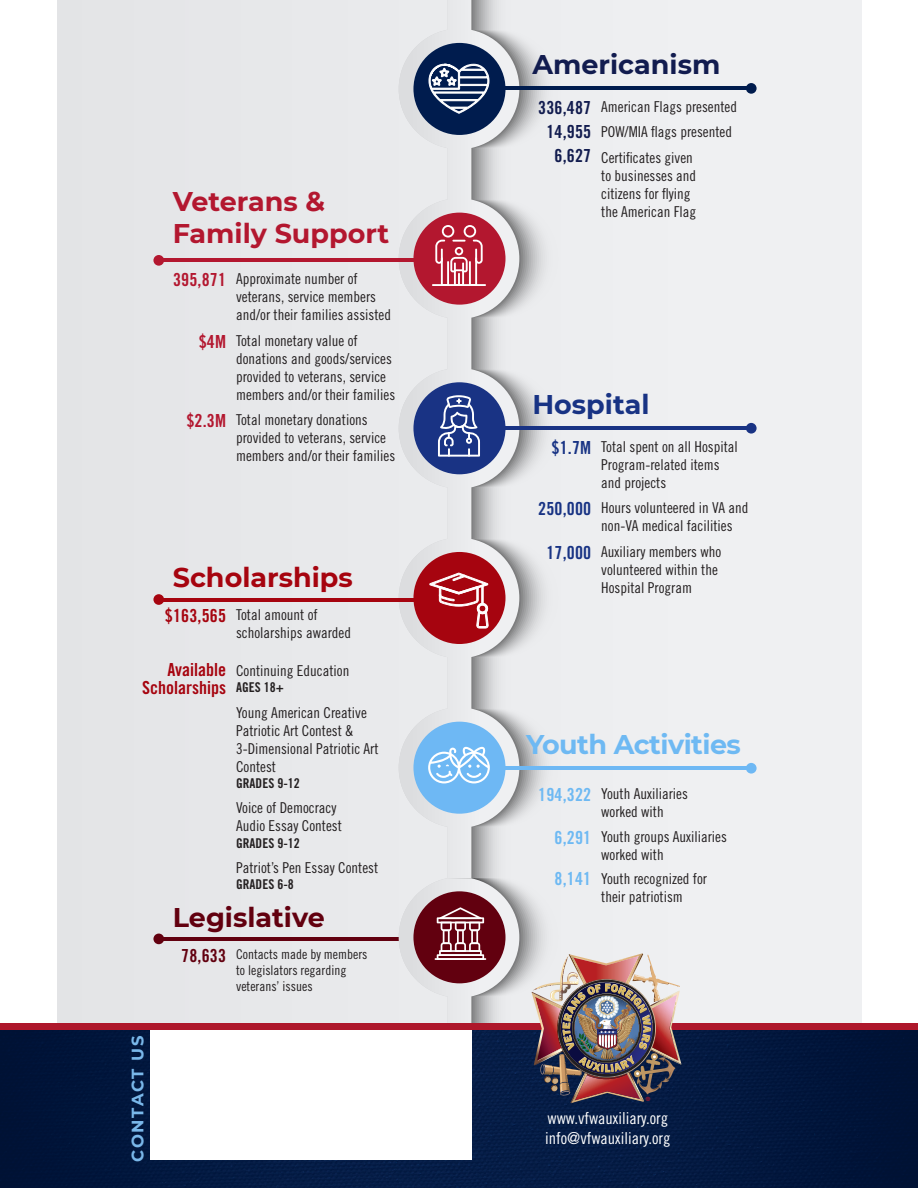
<style>
.page{position:relative;width:918px;height:1188px;background:#fff}
.page>*{position:absolute;margin:0;border:0;box-sizing:border-box;transform-origin:0 0}
.t1{font:700 27px/32.4px "Montserrat";color:#b3172f}
.t2{font:700 27px "Montserrat";letter-spacing:-.02em;color:#6eb9f3}
.t3{font:700 27px "Montserrat";color:#a6040f}
.t4{font:700 27px "Montserrat";color:#121c4f}
.t5{font:700 27px "Montserrat";color:#62000f}
.t6{font:700 27px "Montserrat";color:#183384}
.t7{font:18px/18px "Trade Gothic LT Std Bd Cn 20";color:#a6040f;text-align:right}
.t8{font:18px "Trade Gothic LT Std Bd Cn 20";letter-spacing:.01em;color:#121c4f}
.t9{font:18px "Trade Gothic LT Std Bd Cn 20";letter-spacing:.01em;color:#183384}
.t10{font:18px "Trade Gothic LT Std Bd Cn 20";letter-spacing:.01em;color:#6eb9f3}
.t11{font:18px "Trade Gothic LT Std Bd Cn 20";letter-spacing:.01em;color:#b3172f}
.t12{font:18px "Trade Gothic LT Std Bd Cn 20";color:#62000f}
.t13{font:16.5px "Trade Gothic LT Std Cn 18";color:#fff}
.t14{font:700 16.5px "Montserrat";letter-spacing:.095em;color:#7ab8ea}
.t15{font:15px/18px "Trade Gothic LT Std Cn 18";color:#231f20}
.t16{font:13.5px/16.2px "Trade Gothic LT Std Cn 18";color:#231f20}
.t17{font:13.5px "Trade Gothic LT Std Bd Cn 20";color:#231f20}
.t18{font:600 6.15px "Franklin Gothic";color:#ae172b}
</style>
<div class="page">
<div style="left:57px;top:0;width:804px;height:1105px;background:#e9eaec"></div>
<svg style="left:399px;top:0;width:120px;height:878px"></svg>
<div style="left:413px;top:43px;width:93px;height:92px;background:#001c4e;border-radius:50%"></div>
<div style="left:413px;top:213px;width:93px;height:92px;background:#b3172f;border-radius:50%"></div>
<div style="left:413px;top:382px;width:93px;height:92px;background:#193384;border-radius:50%"></div>
<div style="left:413px;top:552px;width:93px;height:92px;background:#a6040f;border-radius:50%"></div>
<div style="left:413px;top:722px;width:93px;height:92px;background:#6eb8f4;border-radius:50%"></div>
<hr style="left:469px;top:767px;width:282px;height:3px;background:#6eb8f4">
<div style="left:746px;top:763px;width:11px;height:11px;background:#6eb8f4;border-radius:50%"></div>
<hr style="left:469px;top:427px;width:282px;height:3px;background:#193384">
<div style="left:746px;top:423px;width:11px;height:11px;background:#193384;border-radius:50%"></div>
<hr style="left:469px;top:87px;width:282px;height:3px;background:#001c4e">
<div style="left:746px;top:83px;width:11px;height:11px;background:#001c4e;border-radius:50%"></div>
<hr style="left:159px;top:259px;width:311px;height:3px;background:#b3172f">
<div style="left:153px;top:255px;width:11px;height:11px;background:#b3172f;border-radius:50%"></div>
<hr style="left:159px;top:598px;width:311px;height:3px;background:#a6040f">
<div style="left:153px;top:594px;width:11px;height:11px;background:#a6040f;border-radius:50%"></div>
<hr style="left:159px;top:937px;width:311px;height:4px;background:#62000f">
<div style="left:153px;top:934px;width:11px;height:10px;background:#62000f;border-radius:50%"></div>
<svg style="left:429px;top:64px;width:60px;height:50px"></svg>
<hr style="left:432px;top:284px;width:54px;height:2px;background:#fff">
<svg style="left:435px;top:225px;width:48px;height:60px"></svg>
<svg style="left:438px;top:395px;width:42px;height:62px"></svg>
<svg style="left:429px;top:573px;width:60px;height:55px"></svg>
<svg style="left:428px;top:747px;width:62px;height:36px"></svg>
<img style="left:0;top:1030px;width:918px;height:158px">
<div style="left:150px;top:1026px;width:321px;height:134px;background:#fff"></div>
<div style="left:0;top:1023px;width:918px;height:7px;background:#ae172b"></div>
<img style="left:399px;top:878px;width:282px;height:225px">
<p class="t1" style="left:173px;top:184px;width:218px">Veterans &amp;<br>Family Support</p>
<p class="t11" style="left:173px;top:269px;width:55px">395,871</p>
<p class="t11" style="left:199px;top:331px;width:29px">$4M</p>
<p class="t11" style="left:186px;top:410px;width:41px">$2.3M</p>
<p class="t15" style="left:236px;top:270px;width:156px">Approximate number of veterans, service members and/or their families assisted</p>
<p class="t15" style="left:236px;top:331px;width:161px">Total monetary value of donations and goods/services provided to veterans, service members and/or their families</p>
<p class="t15" style="left:236px;top:411px;width:161px">Total monetary donations provided to veterans, service members and/or their families</p>
<p class="t3" style="left:173px;top:558px;width:182px">Scholarships</p>
<p class="t7" style="left:165px;top:607px;width:63px">$163,565</p>
<p class="t7" style="left:142px;top:661px;width:85px">Available<br>Scholarships</p>
<p class="t15" style="left:236px;top:605px;width:116px">Total amount of scholarships awarded</p>
<p class="t15" style="left:236px;top:661px;width:115px">Continuing Education</p>
<p class="t17" style="left:236px;top:679px;width:49px">AGES 18+</p>
<p class="t15" style="left:236px;top:703px;width:144px">Young American Creative<br>Patriotic Art Contest &amp;<br>3-Dimensional Patriotic Art<br>Contest</p>
<p class="t17" style="left:236px;top:775px;width:65px">GRADES 9-12</p>
<p class="t15" style="left:236px;top:799px;width:107px">Voice of Democracy<br>Audio Essay Contest</p>
<p class="t17" style="left:236px;top:835px;width:65px">GRADES 9-12</p>
<p class="t15" style="left:236px;top:859px;width:144px">Patriot’s Pen Essay Contest</p>
<p class="t17" style="left:236px;top:876px;width:59px">GRADES 6-8</p>
<p class="t5" style="left:173px;top:898px;width:154px">Legislative</p>
<p class="t14" style="left:126px;top:1162px;width:128px;rotate:-90deg">CONTACT US</p>
<p class="t12" style="left:181px;top:945px;width:46px">78,633</p>
<p class="t16" style="left:236px;top:946px;width:133px">Contacts made by members to legislators regarding veterans’ issues</p>
<p class="t4" style="left:532px;top:45px;width:189px">Americanism</p>
<p class="t8" style="left:538px;top:97px;width:55px">336,487</p>
<p class="t8" style="left:546px;top:121px;width:46px">14,955</p>
<p class="t8" style="left:555px;top:145px;width:38px">6,627</p>
<p class="t15" style="left:601px;top:97px;width:137px">American Flags presented</p>
<p class="t15" style="left:601px;top:123px;width:132px">POW/MIA flags presented</p>
<p class="t15" style="left:601px;top:148px;width:96px">Certificates given to businesses and citizens for flying the American Flag</p>
<p class="t6" style="left:532px;top:385px;width:119px">Hospital</p>
<p class="t9" style="left:552px;top:436px;width:41px">$1.7M</p>
<p class="t9" style="left:538px;top:498px;width:55px">250,000</p>
<p class="t9" style="left:546px;top:541px;width:46px">17,000</p>
<p class="t15" style="left:601px;top:437px;width:138px">Total spent on all Hospital<br>Program-related items and projects</p>
<p class="t15" style="left:601px;top:499px;width:149px">Hours volunteered in VA and non-VA medical facilities</p>
<p class="t15" style="left:601px;top:542px;width:121px">Auxiliary members who volunteered within the<br>Hospital Program</p>
<p class="t2" style="left:526px;top:725px;width:216px">Youth Activities</p>
<p class="t10" style="left:538px;top:783px;width:55px">194,322</p>
<p class="t10" style="left:555px;top:827px;width:38px">6,291</p>
<p class="t10" style="left:555px;top:867px;width:38px">8,141</p>
<p class="t15" style="left:601px;top:784px;width:88px">Youth Auxiliaries worked with</p>
<p class="t15" style="left:601px;top:828px;width:127px">Youth groups Auxiliaries worked with</p>
<p class="t15" style="left:601px;top:870px;width:107px">Youth recognized for their patriotism</p>
<p class="t18" style="left:646px;top:1095px;width:6px">®</p>
<p class="t13" style="left:548px;top:1108px;width:122px">www.vfwauxiliary.org</p>
<p class="t13" style="left:545px;top:1128px;width:127px">info@vfwauxiliary.org</p>
</div>
